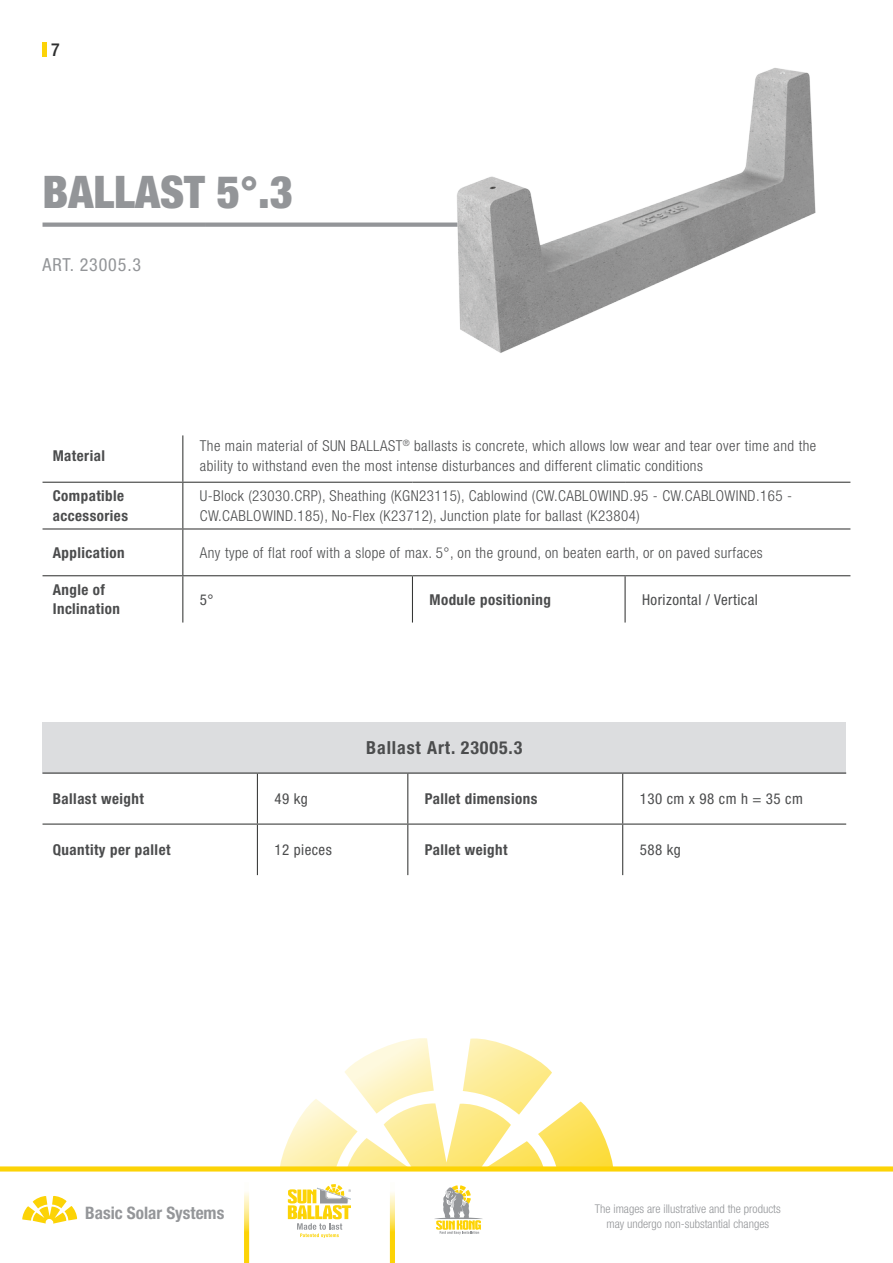
<style>
.page{position:relative;width:893px;height:1263px;background:#fff}
.page>*{position:absolute;margin:0;border:0;box-sizing:border-box;transform-origin:0 0}
.t1{font:900 condensed 45px "Helvetica Neue LT Pro";color:#939598}
.t2{font:700 condensed 18px "Helvetica Neue LT Pro";letter-spacing:.05em;color:#4b4c4d}
.t3{font:condensed 18px "Helvetica Neue LT Pro";letter-spacing:.05em;color:#939598}
.t4{font:500 condensed 18px "Helvetica Neue LT Pro";color:#2e2f2f}
.t5{font:700 condensed 17.25px "Helvetica Neue LT Pro";color:#949699}
.t6{font:300 condensed 15px/19.5px "Helvetica Neue LT Pro";letter-spacing:.03em;color:#4b4c4d}
.t7{font:700 condensed 15px/19.5px "Helvetica Neue LT Pro";letter-spacing:.03em;color:#4b4c4d}
.t8{font:condensed 15px "Helvetica Neue LT Pro";letter-spacing:.03em;color:#4b4c4d}
.t9{font:300 condensed 12px/15px "Helvetica Neue LT Pro";color:#939598;text-align:center}
</style>
<div class="page">
<div style="left:0;top:1166px;width:893px;height:5px;background:#fcd306"></div>
<svg style="left:22px;top:1196px;width:55px;height:27px"></svg>
<svg style="left:244px;top:1192px;width:5px;height:71px"></svg>
<svg style="left:390px;top:1192px;width:5px;height:71px"></svg>
<svg style="left:279px;top:1038px;width:335px;height:129px"></svg>
<svg style="left:434px;top:1185px;width:49px;height:49px"></svg>
<svg style="left:288px;top:1184px;width:63px;height:54px"></svg>
<hr style="left:43px;top:43px;width:4px;height:14px;background:#fcd308">
<div style="left:43px;top:222px;width:162px;height:5px;background:#939598"></div>
<div style="left:205px;top:222px;width:324px;height:5px;background:#939598"></div>
<hr style="left:182px;top:435px;width:1px;height:47px;background:#363736">
<hr style="left:182px;top:483px;width:1px;height:45px;background:#363736">
<hr style="left:182px;top:529px;width:1px;height:46px;background:#363736">
<hr style="left:182px;top:576px;width:1px;height:46px;background:#363736">
<hr style="left:412px;top:576px;width:1px;height:46px;background:#363736">
<hr style="left:625px;top:576px;width:1px;height:46px;background:#363736">
<hr style="left:43px;top:482px;width:140px;height:1px;background:#363736">
<hr style="left:183px;top:482px;width:229px;height:1px;background:#363736">
<hr style="left:412px;top:482px;width:213px;height:1px;background:#363736">
<hr style="left:625px;top:482px;width:225px;height:1px;background:#363736">
<hr style="left:43px;top:528px;width:140px;height:1px;background:#363736">
<hr style="left:183px;top:528px;width:229px;height:1px;background:#363736">
<hr style="left:412px;top:528px;width:213px;height:1px;background:#363736">
<hr style="left:625px;top:528px;width:225px;height:1px;background:#363736">
<hr style="left:43px;top:575px;width:140px;height:1px;background:#363736">
<hr style="left:183px;top:575px;width:229px;height:1px;background:#363736">
<hr style="left:412px;top:575px;width:213px;height:1px;background:#363736">
<hr style="left:625px;top:575px;width:225px;height:1px;background:#363736">
<img style="left:343px;top:68px;width:473px;height:285px">
<div style="left:43px;top:722px;width:803px;height:51px;background:#dcdddf"></div>
<hr style="left:257px;top:773px;width:1px;height:50px;background:#363736">
<hr style="left:407px;top:773px;width:1px;height:50px;background:#363736">
<hr style="left:622px;top:773px;width:1px;height:50px;background:#363736">
<hr style="left:257px;top:825px;width:1px;height:50px;background:#363736">
<hr style="left:407px;top:825px;width:1px;height:50px;background:#363736">
<hr style="left:622px;top:825px;width:1px;height:50px;background:#363736">
<hr style="left:43px;top:772px;width:214px;height:1px;background:#363736">
<hr style="left:257px;top:772px;width:151px;height:1px;background:#363736">
<hr style="left:408px;top:772px;width:215px;height:1px;background:#363736">
<hr style="left:623px;top:772px;width:223px;height:1px;background:#363736">
<hr style="left:43px;top:823px;width:214px;height:2px;background:#363736">
<hr style="left:257px;top:823px;width:151px;height:2px;background:#363736">
<hr style="left:408px;top:823px;width:215px;height:2px;background:#363736">
<hr style="left:623px;top:823px;width:223px;height:2px;background:#363736">
<p class="t4" style="left:51px;top:39px;width:10px">7</p>
<h1 class="t1" style="left:43px;top:164px;width:252px">BALLAST 5°.3</h1>
<p class="t3" style="left:43px;top:254px;width:100px">ART. 23005.3</p>
<p class="t7" style="left:53px;top:446px;width:54px">Material</p>
<p class="t6" style="left:200px;top:436px;width:618px">The main material of SUN BALLAST<sup>®</sup> ballasts is concrete, which allows low wear and tear over time and the ability to withstand even the most intense disturbances and different climatic conditions</p>
<p class="t7" style="left:53px;top:486px;width:77px">Compatible accessories</p>
<p class="t6" style="left:200px;top:486px;width:594px">U-Block (23030.CRP), Sheathing (KGN23115), Cablowind (CW.CABLOWIND.95 - CW.CABLOWIND.165 -<br>CW.CABLOWIND.185), No-Flex (K23712), Junction plate for ballast (K23804)</p>
<p class="t7" style="left:53px;top:542px;width:73px">Application</p>
<p class="t6" style="left:200px;top:542px;width:564px">Any type of flat roof with a slope of max. 5°, on the ground, on beaten earth, or on paved surfaces</p>
<p class="t7" style="left:53px;top:579px;width:69px">Angle of<br>Inclination</p>
<p class="t8" style="left:200px;top:590px;width:15px">5°</p>
<p class="t7" style="left:429px;top:589px;width:123px">Module positioning</p>
<p class="t8" style="left:642px;top:590px;width:117px">Horizontal / Vertical</p>
<p class="t2" style="left:366px;top:737px;width:158px">Ballast Art. 23005.3</p>
<p class="t7" style="left:53px;top:789px;width:93px">Ballast weight</p>
<p class="t8" style="left:274px;top:790px;width:35px">49 kg</p>
<p class="t7" style="left:425px;top:789px;width:114px">Pallet dimensions</p>
<p class="t8" style="left:640px;top:790px;width:165px">130 cm x 98 cm h = 35 cm</p>
<p class="t7" style="left:53px;top:840px;width:119px">Quantity per pallet</p>
<p class="t8" style="left:274px;top:841px;width:59px">12 pieces</p>
<p class="t7" style="left:425px;top:840px;width:84px">Pallet weight</p>
<p class="t8" style="left:640px;top:841px;width:43px">588 kg</p>
<p class="t5" style="left:85px;top:1202px;width:141px">Basic Solar Systems</p>
<p class="t9" style="left:595px;top:1201px;width:187px">The images are illustrative and the products may undergo non-substantial changes</p>
</div>
